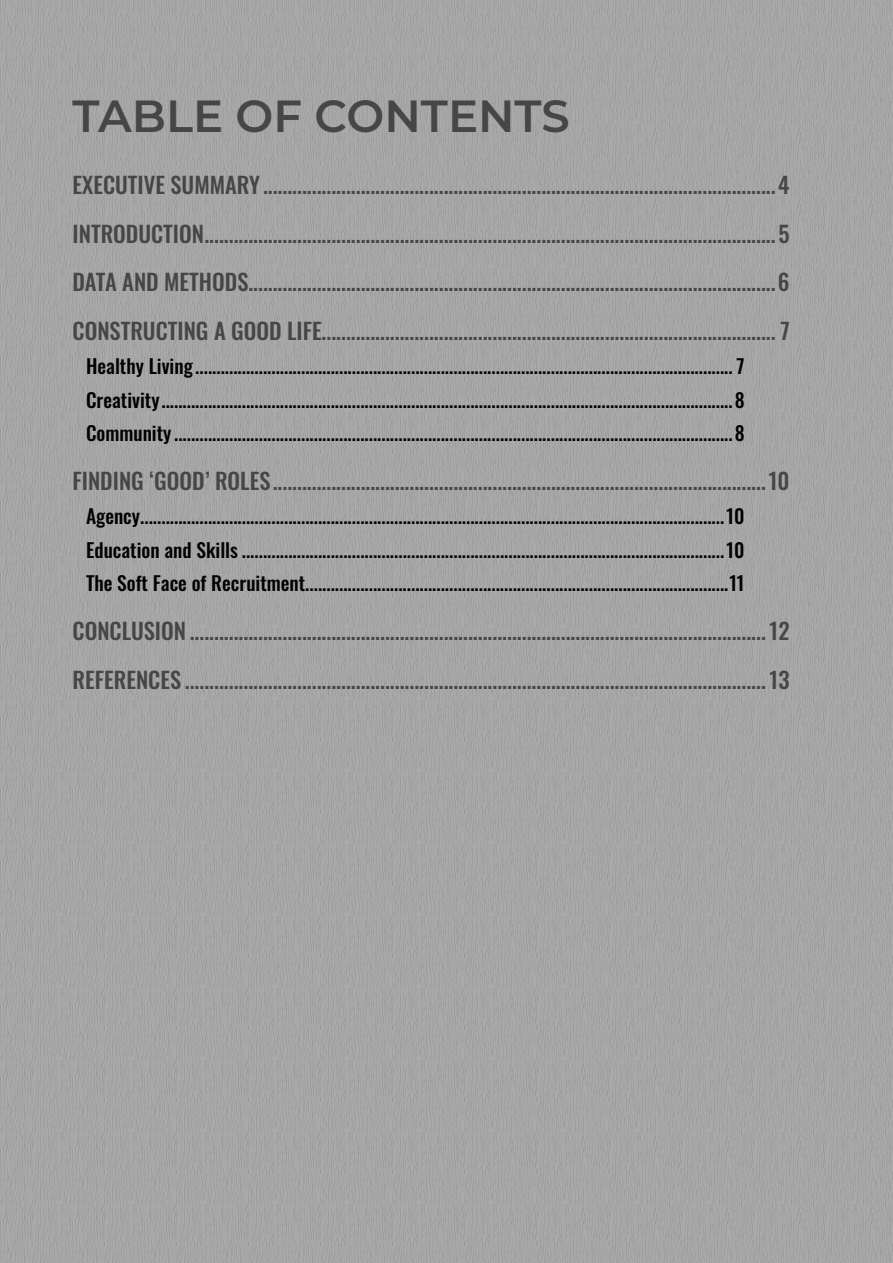
<style>
.page{position:relative;width:893px;height:1263px;background:#fff}
.page>*{position:absolute;margin:0;border:0;box-sizing:border-box;transform-origin:0 0}
.TOC__CONTENTS{font:600 45px "Montserrat";color:#454647}
.t1{font:500 22.5px "Oswald";color:#454647}
.t2{font:500 19.5px "Oswald";color:#010203}
</style>
<div class="page">
<img style="left:0;top:0;width:893px;height:1263px">
<p class="TOC__CONTENTS" style="left:73px;top:84px;width:499px">TABLE OF CONTENTS</p>
<p class="t1" style="left:73px;top:173px;width:719px">EXECUTIVE SUMMARY .........................................................................................................4</p>
<p class="t1" style="left:73px;top:222px;width:719px">INTRODUCTION..................................................................................................................... 5</p>
<p class="t1" style="left:73px;top:270px;width:719px">DATA AND METHODS............................................................................................................6</p>
<p class="t1" style="left:73px;top:319px;width:719px">CONSTRUCTING A GOOD LIFE............................................................................................. 7</p>
<p class="t2" style="left:86px;top:356px;width:660px">Healthy Living ............................................................................................................................... 7</p>
<p class="t2" style="left:86px;top:389px;width:660px">Creativity.......................................................................................................................................8</p>
<p class="t2" style="left:86px;top:423px;width:660px">Community ....................................................................................................................................8</p>
<p class="t1" style="left:73px;top:469px;width:719px">FINDING ‘GOOD’ ROLES.....................................................................................................10</p>
<p class="t2" style="left:86px;top:506px;width:660px">Agency..........................................................................................................................................10</p>
<p class="t2" style="left:86px;top:539px;width:660px">Education and Skills ..................................................................................................................10</p>
<p class="t2" style="left:86px;top:573px;width:660px">The Soft Face of Recruitment....................................................................................................11</p>
<p class="t1" style="left:73px;top:619px;width:719px">CONCLUSION ...................................................................................................................... 12</p>
<p class="t1" style="left:73px;top:668px;width:719px">REFERENCES ....................................................................................................................... 13</p>
</div>
